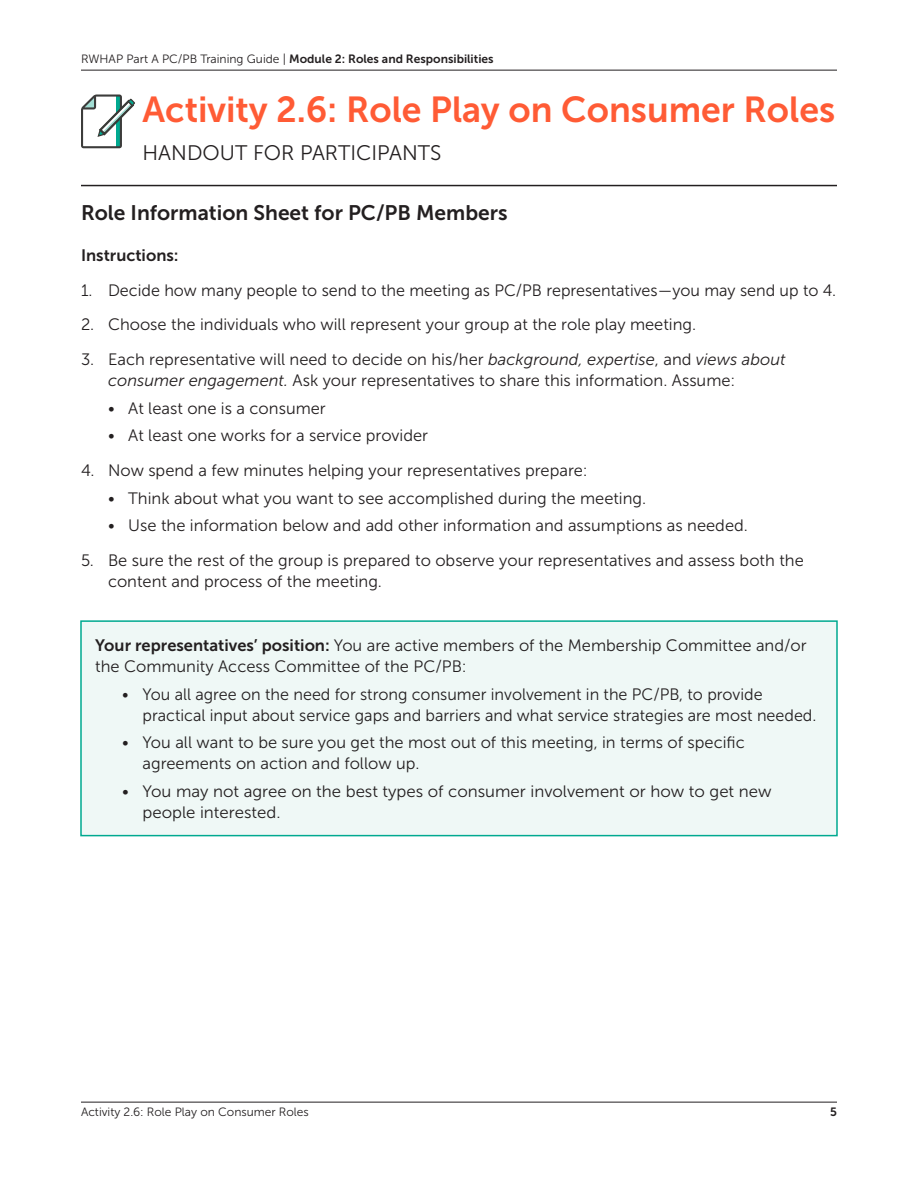
<style>
.page{position:relative;width:918px;height:1188px;background:#fff}
.page>*{position:absolute;margin:0;border:0;box-sizing:border-box;transform-origin:0 0}
.t1{font:36px "Museo Sans 700";color:#ff5b35}
.t2{font:21px "Museo Sans 700";color:#231f20}
.h1_5{font:21px "Museo Sans 300";color:#231f20}
.main{font:16.5px/21px "Museo Sans 300";color:#231f20}
.t3{font:16.5px "Museo Sans 700";color:#231f20}
.t4{font:12px "Museo Sans 700";color:#231f20}
.t5{font:12px "Museo Sans 300";color:#231f20}
.s1{font-family:"Museo Sans 300"}
.s2{font-style:italic}
.s3{font-family:"Museo Sans 700"}
</style>
<div class="page">
<hr style="left:81px;top:1102px;width:756px;height:1px;background:#231f20">
<hr style="left:81px;top:70px;width:756px;height:1px;background:#231f20">
<svg style="left:81px;top:94px;width:54px;height:54px"></svg>
<hr style="left:81px;top:185px;width:756px;height:1px;background:#231f20">
<div style="left:81px;top:621px;width:756px;height:215px;background:#eff8f6"></div>
<div style="left:80px;top:620px;width:758px;height:216px;border:2px solid #00a990"></div>
<p class="t4" style="left:81px;top:52px;width:414px"><span class="s1">RWHAP Part A PC/PB Training Guide |</span> Module 2: Roles and Responsibilities</p>
<p class="t1" style="left:143px;top:89px;width:694px">Activity 2.6: Role Play on Consumer Roles</p>
<p class="h1_5" style="left:143px;top:142px;width:301px">HANDOUT FOR PARTICIPANTS</p>
<p class="t2" style="left:81px;top:201px;width:428px">Role Information Sheet for PC/PB Members</p>
<p class="t3" style="left:81px;top:246px;width:99px">Instructions:</p>
<p class="main" style="left:81px;top:280px;width:757px">1. Decide how many people to send to the meeting as PC/PB representatives—you may send up to 4.</p>
<p class="main" style="left:81px;top:314px;width:617px">2. Choose the individuals who will represent your group at the role play meeting.</p>
<p class="main" style="left:108px;top:349px;width:679px;text-indent:-27px">3. Each representative will need to decide on his/her <span class="s2">background, expertise</span>, and <span class="s2">views about consumer engagement.</span> Ask your representatives to share this information. Assume:</p>
<p class="main" style="left:108px;top:397px;width:219px">• At least one is a consumer</p>
<p class="main" style="left:108px;top:425px;width:322px">• At least one works for a service provider</p>
<p class="main" style="left:81px;top:460px;width:508px">4. Now spend a few minutes helping your representatives prepare:</p>
<p class="main" style="left:108px;top:487px;width:540px">• Think about what you want to see accomplished during the meeting.</p>
<p class="main" style="left:108px;top:515px;width:641px">• Use the information below and add other information and assumptions as needed.</p>
<p class="main" style="left:108px;top:550px;width:697px;text-indent:-27px">5. Be sure the rest of the group is prepared to observe your representatives and assess both the content and process of the meeting.</p>
<p class="main" style="left:95px;top:635px;width:713px"><span class="s3">Your representatives’ position:</span> You are active members of the Membership Committee and/or the Community Access Committee of the PC/PB:</p>
<p class="main" style="left:142px;top:684px;width:675px;text-indent:-20px">• You all agree on the need for strong consumer involvement in the PC/PB, to provide practical input about service gaps and barriers and what service strategies are most needed.</p>
<p class="main" style="left:142px;top:732px;width:604px;text-indent:-20px">• You all want to be sure you get the most out of this meeting, in terms of specific agreements on action and follow up.</p>
<p class="main" style="left:142px;top:781px;width:631px;text-indent:-20px">• You may not agree on the best types of consumer involvement or how to get new people interested.</p>
<p class="t5" style="left:81px;top:1105px;width:229px">Activity 2.6: Role Play on Consumer Roles</p>
<p class="t4" style="left:830px;top:1105px;width:8px">5</p>
</div>
